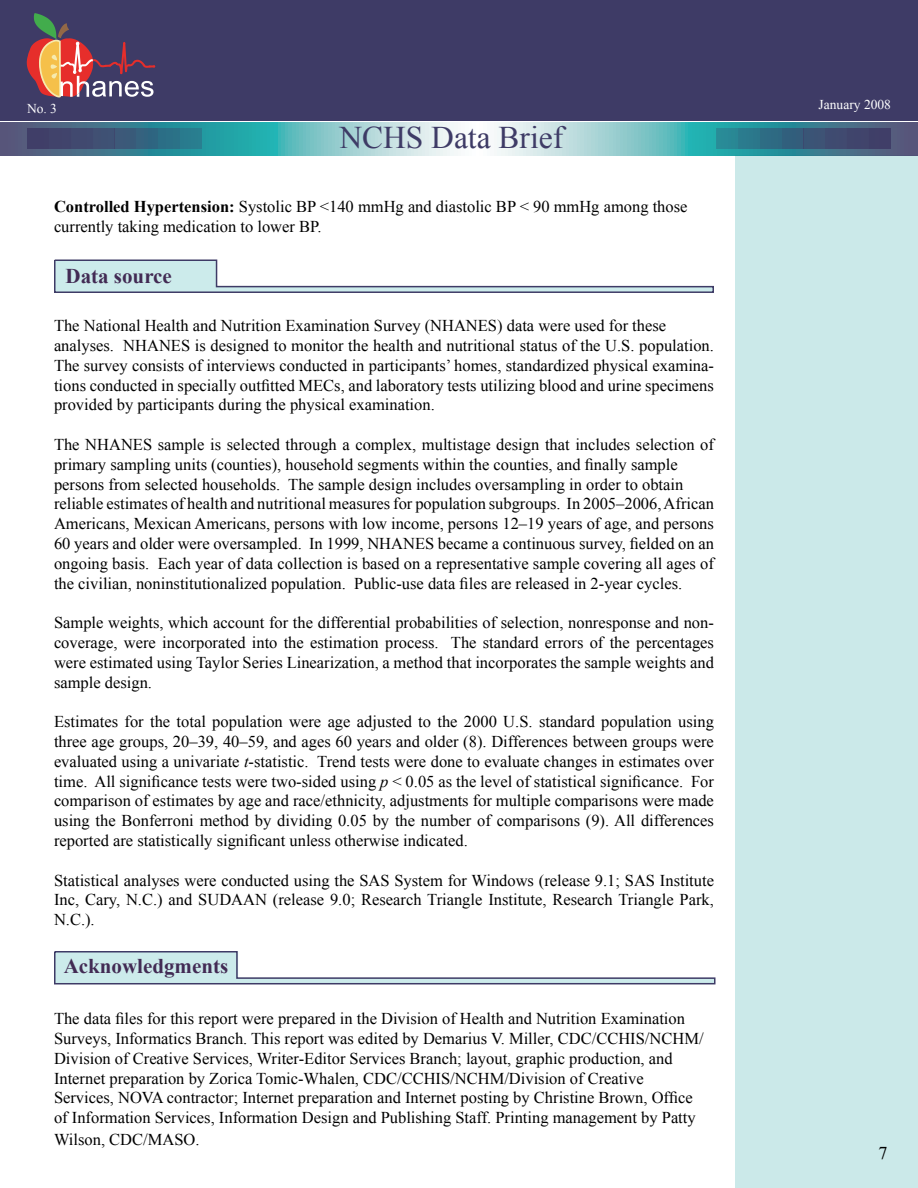
<style>
.page{position:relative;width:918px;height:1188px;background:#fff}
.page>*{position:absolute;margin:0;border:0;box-sizing:border-box;transform-origin:0 0}
.t1{font:31.5px "Times New Roman";color:#3e3b66}
.t2{font:700 21px "Times New Roman";color:#422b54}
.Paragraph_Style_1{font:16.5px/19.8px "Times New Roman";color:#000;text-align:justify}
.t3{font:13.5px "Times New Roman";color:#fff}
.s1{font-weight:700}
.s2{font-style:italic}
</style>
<div class="page">
<div style="left:735px;top:155px;width:183px;height:1033px;background:#cbe9e9"></div>
<div style="left:0;top:0;width:918px;height:121px;background:#3e3b66"></div>
<svg style="left:0;top:123px;width:918px;height:33px;background:#7eb8bf"></svg>
<div style="left:27px;top:128px;width:22px;height:21px;background:#3e3b66"></div>
<div style="left:49px;top:128px;width:22px;height:21px;background:#41436b"></div>
<div style="left:71px;top:128px;width:22px;height:21px;background:#41496f"></div>
<div style="left:93px;top:128px;width:21px;height:21px;background:#3f5174"></div>
<div style="left:114px;top:128px;width:22px;height:21px;background:#3c5979"></div>
<div style="left:136px;top:128px;width:22px;height:21px;background:#32637f"></div>
<div style="left:158px;top:128px;width:22px;height:21px;background:#2b7087"></div>
<div style="left:180px;top:128px;width:22px;height:21px;background:#297c8e"></div>
<div style="left:869px;top:128px;width:22px;height:21px;background:#3e3b66"></div>
<div style="left:847px;top:128px;width:22px;height:21px;background:#40446c"></div>
<div style="left:825px;top:128px;width:22px;height:21px;background:#3f4b70"></div>
<div style="left:804px;top:128px;width:21px;height:21px;background:#3c5375"></div>
<div style="left:782px;top:128px;width:22px;height:21px;background:#315e7c"></div>
<div style="left:760px;top:128px;width:22px;height:21px;background:#2e6a83"></div>
<div style="left:738px;top:128px;width:22px;height:21px;background:#2b798c"></div>
<div style="left:716px;top:128px;width:22px;height:21px;background:#298a97"></div>
<svg style="left:27px;top:13px;width:128px;height:85px"></svg>
<svg style="left:54px;top:259px;width:660px;height:34px"></svg>
<svg style="left:54px;top:951px;width:662px;height:34px"></svg>
<p class="t3" style="left:27px;top:100px;width:31px">No. 3</p>
<h1 class="t1" style="left:339px;top:116px;width:225px">NCHS Data Brief</h1>
<p class="Paragraph_Style_1" style="left:54px;top:197px;width:635px"><span class="s1">Controlled Hypertension:</span> Systolic BP &lt;140 mmHg and diastolic BP &lt; 90 mmHg among those</p>
<p class="Paragraph_Style_1" style="left:54px;top:217px;width:269px">currently taking medication to lower BP.</p>
<p class="t2" style="left:66px;top:261px;width:108px">Data source</p>
<p class="Paragraph_Style_1" style="left:54px;top:316px;width:614px">The National Health and Nutrition Examination Survey (NHANES) data were used for these</p>
<p class="Paragraph_Style_1" style="left:54px;top:335px;width:661px">analyses. NHANES is designed to monitor the health and nutritional status of the U.S. population.<br>The survey consists of interviews conducted in participants’ homes, standardized physical examina&shy;tions conducted in specially outfitted MECs, and laboratory tests utilizing blood and urine specimens provided by participants during the physical examination.</p>
<p class="Paragraph_Style_1" style="left:54px;top:434px;width:661px">The NHANES sample is selected through a complex, multistage design that includes selection of primary sampling units (counties), household segments within the counties, and finally sample</p>
<p class="Paragraph_Style_1" style="left:54px;top:474px;width:631px">persons from selected households. The sample design includes oversampling in order to obtain</p>
<p class="Paragraph_Style_1" style="left:54px;top:494px;width:662px">reliable estimates of health and nutritional measures for population subgroups. In 2005–2006, African Americans, Mexican Americans, persons with low income, persons 12–19 years of age, and persons 60 years and older were oversampled. In 1999, NHANES became a continuous survey, fielded on an ongoing basis. Each year of data collection is based on a representative sample covering all ages of the civilian, noninstitutionalized population. Public-use data files are released in 2-year cycles.</p>
<p class="Paragraph_Style_1" style="left:54px;top:613px;width:662px">Sample weights, which account for the differential probabilities of selection, nonresponse and non&shy;coverage, were incorporated into the estimation process. The standard errors of the percentages were estimated using Taylor Series Linearization, a method that incorporates the sample weights and sample design.</p>
<p class="Paragraph_Style_1" style="left:54px;top:712px;width:662px">Estimates for the total population were age adjusted to the 2000 U.S. standard population using three age groups, 20–39, 40–59, and ages 60 years and older (8). Differences between groups were evaluated using a univariate <span class="s2">t</span>-statistic. Trend tests were done to evaluate changes in estimates over time. All significance tests were two-sided using <span class="s2">p</span> &lt; 0.05 as the level of statistical significance. For comparison of estimates by age and race/ethnicity, adjustments for multiple comparisons were made using the Bonferroni method by dividing 0.05 by the number of comparisons (9). All differences reported are statistically significant unless otherwise indicated.</p>
<p class="Paragraph_Style_1" style="left:54px;top:870px;width:662px">Statistical analyses were conducted using the SAS System for Windows (release 9.1; SAS Institute Inc, Cary, N.C.) and SUDAAN (release 9.0; Research Triangle Institute, Research Triangle Park, N.C.).</p>
<p class="t2" style="left:64px;top:951px;width:166px">Acknowledgments</p>
<p class="Paragraph_Style_1" style="left:54px;top:1009px;width:633px">The data files for this report were prepared in the Division of Health and Nutrition Examination</p>
<p class="Paragraph_Style_1" style="left:54px;top:1028px;width:651px">Surveys, Informatics Branch. This report was edited by Demarius V. Miller, CDC/CCHIS/NCHM/<br>Division of Creative Services, Writer-Editor Services Branch; layout, graphic production, and</p>
<p class="Paragraph_Style_1" style="left:54px;top:1068px;width:591px">Internet preparation by Zorica Tomic-Whalen, CDC/CCHIS/NCHM/Division of Creative</p>
<p class="Paragraph_Style_1" style="left:54px;top:1088px;width:643px">Services, NOVA contractor; Internet preparation and Internet posting by Christine Brown, Office of Information Services, Information Design and Publishing Staff. Printing management by Patty</p>
<p class="Paragraph_Style_1" style="left:54px;top:1129px;width:147px">Wilson, CDC/MASO.</p>
<p class="t3" style="left:819px;top:95px;width:74px">January 2008</p>
</div>
